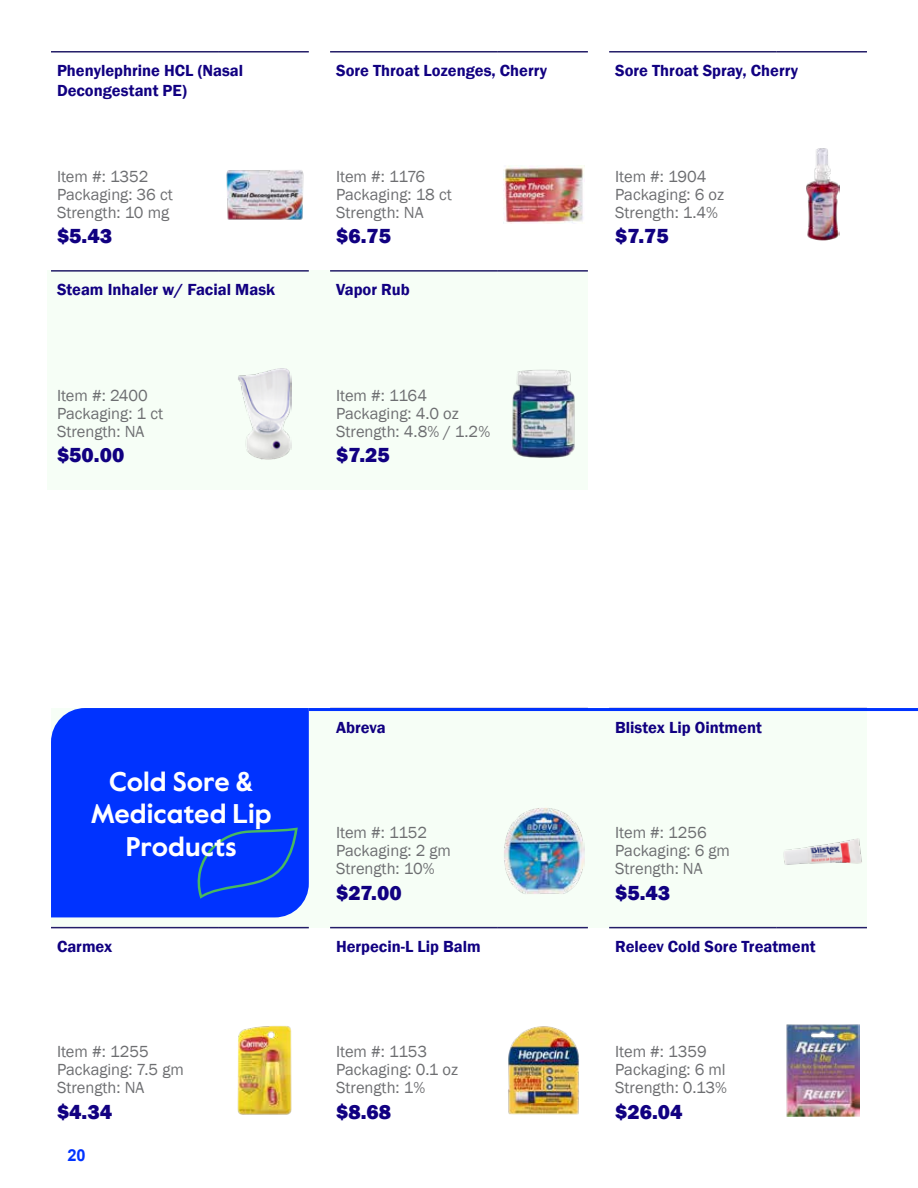
<style>
.page{position:relative;width:918px;height:1188px;background:#fff}
.page>*{position:absolute;margin:0;border:0;box-sizing:border-box;transform-origin:0 0}
.t1{font:700 27px/32.4px "Value Sans Pro";color:#fff;text-align:center}
.t2{font:800 21px "Franklin Gothic";color:#110081}
.t3{font:16.5px/18px "Franklin Gothic";color:#6d6e71}
.t4{font:600 16.5px/19.8px "Franklin Gothic";color:#110081}
.t5{font:700 16.5px "Arial";color:#03f}
</style>
<div class="page">
<div style="left:51px;top:708px;width:816px;height:219px;background:#f6fef6"></div>
<div style="left:47px;top:270px;width:541px;height:219px;background:#f6fef6"></div>
<hr style="left:51px;top:51px;width:167px;height:2px;background:#231d68">
<hr style="left:218px;top:51px;width:91px;height:2px;background:#231d68">
<img style="left:226px;top:170px;width:78px;height:50px">
<hr style="left:330px;top:51px;width:167px;height:2px;background:#231d68">
<hr style="left:497px;top:51px;width:91px;height:2px;background:#231d68">
<img style="left:503px;top:165px;width:81px;height:59px">
<hr style="left:609px;top:51px;width:167px;height:2px;background:#231d68">
<hr style="left:776px;top:51px;width:91px;height:2px;background:#231d68">
<img style="left:806px;top:148px;width:34px;height:93px">
<hr style="left:51px;top:270px;width:167px;height:2px;background:#231d68">
<hr style="left:218px;top:270px;width:91px;height:2px;background:#231d68">
<img style="left:238px;top:368px;width:54px;height:92px">
<hr style="left:330px;top:270px;width:167px;height:2px;background:#231d68">
<hr style="left:497px;top:270px;width:91px;height:2px;background:#231d68">
<img style="left:512px;top:369px;width:63px;height:89px">
<img style="left:504px;top:808px;width:80px;height:86px">
<img style="left:783px;top:838px;width:79px;height:27px">
<hr style="left:51px;top:927px;width:167px;height:1px;background:#231d68">
<hr style="left:218px;top:927px;width:91px;height:1px;background:#231d68">
<img style="left:237px;top:1025px;width:55px;height:90px">
<hr style="left:330px;top:927px;width:167px;height:1px;background:#231d68">
<hr style="left:497px;top:927px;width:91px;height:1px;background:#231d68">
<img style="left:508px;top:1026px;width:71px;height:89px">
<hr style="left:609px;top:927px;width:167px;height:1px;background:#231d68">
<hr style="left:776px;top:927px;width:91px;height:1px;background:#231d68">
<img style="left:786px;top:1024px;width:74px;height:93px">
<hr style="left:309px;top:708px;width:609px;height:3px;background:#03f">
<div style="left:51px;top:708px;width:258px;height:209px;background:#03f"></div>
<svg style="left:197px;top:828px;width:101px;height:71px;background:#063ff0"></svg>
<p class="t4" style="left:57px;top:61px;width:188px">Phenylephrine HCL (Nasal<br>Decongestant PE)</p>
<p class="t3" style="left:57px;top:167px;width:117px">Item #: 1352<br>Packaging: 36 ct<br>Strength: 10 mg</p>
<p class="t2" style="left:57px;top:222px;width:56px">$5.43</p>
<p class="t4" style="left:57px;top:280px;width:220px">Steam Inhaler w/ Facial Mask</p>
<p class="t3" style="left:57px;top:386px;width:108px">Item #: 2400<br>Packaging: 1 ct<br>Strength: NA</p>
<p class="t2" style="left:57px;top:441px;width:69px">$50.00</p>
<p class="t4" style="left:336px;top:61px;width:213px">Sore Throat Lozenges, Cherry</p>
<p class="t3" style="left:336px;top:167px;width:117px">Item #: 1176<br>Packaging: 18 ct<br>Strength: NA</p>
<p class="t2" style="left:336px;top:222px;width:56px">$6.75</p>
<p class="t4" style="left:336px;top:280px;width:75px">Vapor Rub</p>
<p class="t3" style="left:336px;top:386px;width:156px">Item #: 1164<br>Packaging: 4.0 oz<br>Strength: 4.8% / 1.2%</p>
<p class="t2" style="left:336px;top:441px;width:55px">$7.25</p>
<p class="t4" style="left:615px;top:61px;width:185px">Sore Throat Spray, Cherry</p>
<p class="t3" style="left:615px;top:167px;width:110px">Item #: 1904<br>Packaging: 6 oz<br>Strength: 1.4%</p>
<p class="t2" style="left:615px;top:222px;width:55px">$7.75</p>
<h1 class="t1" style="left:91px;top:766px;width:183px">Cold Sore &amp;<br>Medicated Lip<br>Products</h1>
<p class="t4" style="left:57px;top:937px;width:57px">Carmex</p>
<p class="t3" style="left:57px;top:1043px;width:128px">Item #: 1255<br>Packaging: 7.5 gm<br>Strength: NA</p>
<p class="t2" style="left:57px;top:1098px;width:56px">$4.34</p>
<p class="t5" style="left:67px;top:1144px;width:20px">20</p>
<p class="t4" style="left:336px;top:718px;width:51px">Abreva</p>
<p class="t3" style="left:336px;top:824px;width:116px">Item #: 1152<br>Packaging: 2 gm<br>Strength: 10%</p>
<p class="t2" style="left:336px;top:879px;width:67px">$27.00</p>
<p class="t4" style="left:336px;top:937px;width:146px">Herpecin-L Lip Balm</p>
<p class="t3" style="left:336px;top:1043px;width:124px">Item #: 1153<br>Packaging: 0.1 oz<br>Strength: 1%</p>
<p class="t2" style="left:336px;top:1098px;width:56px">$8.68</p>
<p class="t4" style="left:615px;top:718px;width:148px">Blistex Lip Ointment</p>
<p class="t3" style="left:615px;top:824px;width:116px">Item #: 1256<br>Packaging: 6 gm<br>Strength: NA</p>
<p class="t2" style="left:615px;top:879px;width:56px">$5.43</p>
<p class="t4" style="left:615px;top:937px;width:202px">Releev Cold Sore Treatment</p>
<p class="t3" style="left:615px;top:1043px;width:114px">Item #: 1359<br>Packaging: 6 ml<br>Strength: 0.13%</p>
<p class="t2" style="left:615px;top:1098px;width:69px">$26.04</p>
</div>
